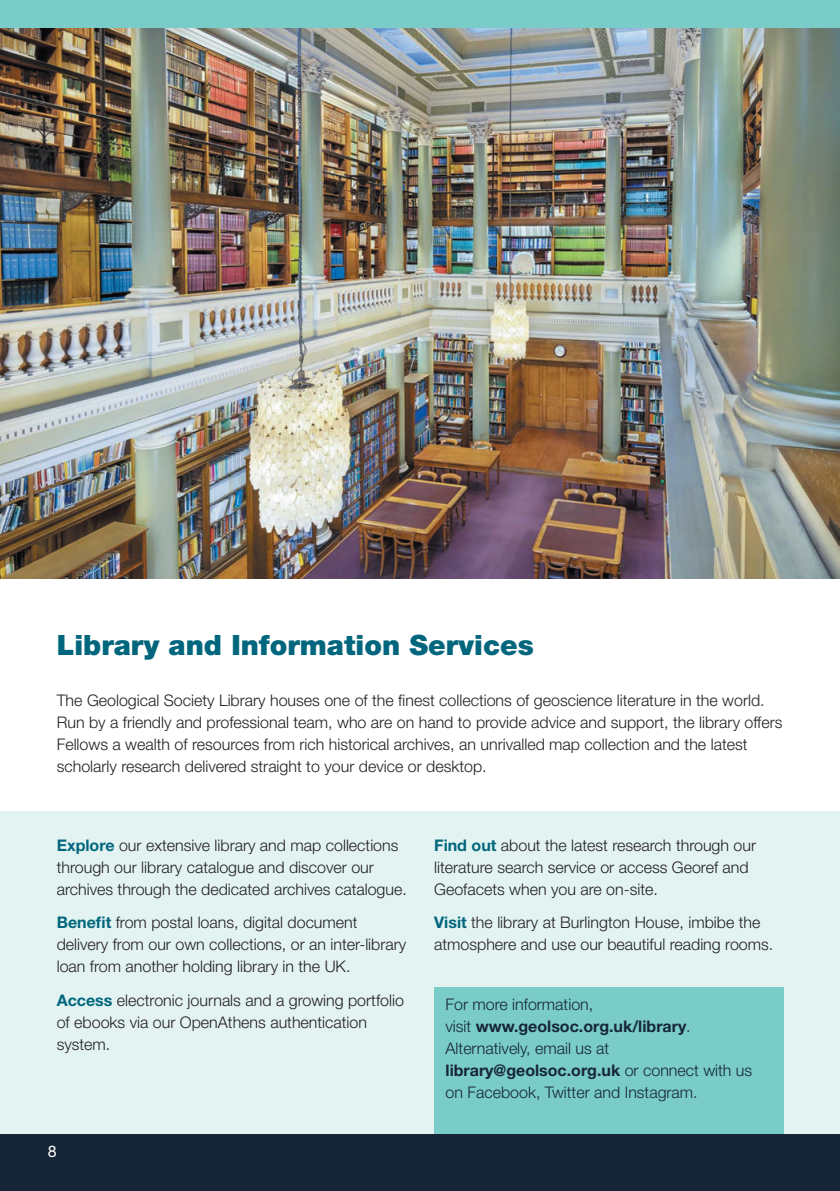
<style>
.page{position:relative;width:840px;height:1191px;background:#fff}
.page>*{position:absolute;margin:0;border:0;box-sizing:border-box;transform-origin:0 0}
.t1{font:900 28px "Helvetica Neue LT Std";color:#00667d}
.t2{font:300 16px/22px "Helvetica Neue LT Std";color:#231f20}
.t3{font:300 16px/22px "Helvetica Neue LT Std";color:#172637}
.t4{font:16px "Helvetica Neue LT Std";color:#fff}
.s1{font-weight:700;color:#00667d}
.s2{font-weight:700}
</style>
<div class="page">
<div style="left:0;top:811px;width:839px;height:323px;background:#e2f3f2"></div>
<div style="left:434px;top:986px;width:348px;height:148px;background:#79ccc8"></div>
<div style="left:0;top:0;width:839px;height:28px;background:#79ccc8"></div>
<div style="left:0;top:1134px;width:839px;height:57px;background:#172637"></div>
<img style="left:0;top:28px;width:839px;height:550px">
<h1 class="t1" style="left:57px;top:628px;width:478px">Library and Information Services</h1>
<p class="t2" style="left:57px;top:688px;width:726px">The Geological Society Library houses one of the finest collections of geoscience literature in the world.<br>Run by a friendly and professional team, who are on hand to provide advice and support, the library offers Fellows a wealth of resources from rich historical archives, an unrivalled map collection and the latest scholarly research delivered straight to your device or desktop.</p>
<p class="t2" style="left:57px;top:833px;width:351px"><span class="s1">Explore</span> our extensive library and map collections through our library catalogue and discover our archives through the dedicated archives catalogue.</p>
<p class="t2" style="left:57px;top:911px;width:351px"><span class="s1">Benefit</span> from postal loans, digital document delivery from our own collections, or an inter-library loan from another holding library in the UK.</p>
<p class="t2" style="left:57px;top:988px;width:348px"><span class="s1">Access</span> electronic journals and a growing portfolio of ebooks via our OpenAthens authentication system.</p>
<p class="t4" style="left:48px;top:1141px;width:10px">8</p>
<p class="t2" style="left:434px;top:833px;width:323px"><span class="s1">Find out</span> about the latest research through our literature search service or access Georef and<br>Geofacets when you are on-site.</p>
<p class="t2" style="left:434px;top:911px;width:340px"><span class="s1">Visit</span> the library at Burlington House, imbibe the atmosphere and use our beautiful reading rooms.</p>
<p class="t3" style="left:445px;top:992px;width:308px">For more information,<br>visit <span class="s2">www.geolsoc.org.uk/library</span>.<br>Alternatively, email us at <span class="s2">library@geolsoc.org.uk</span> or connect with us on Facebook, Twitter and Instagram.</p>
</div>
